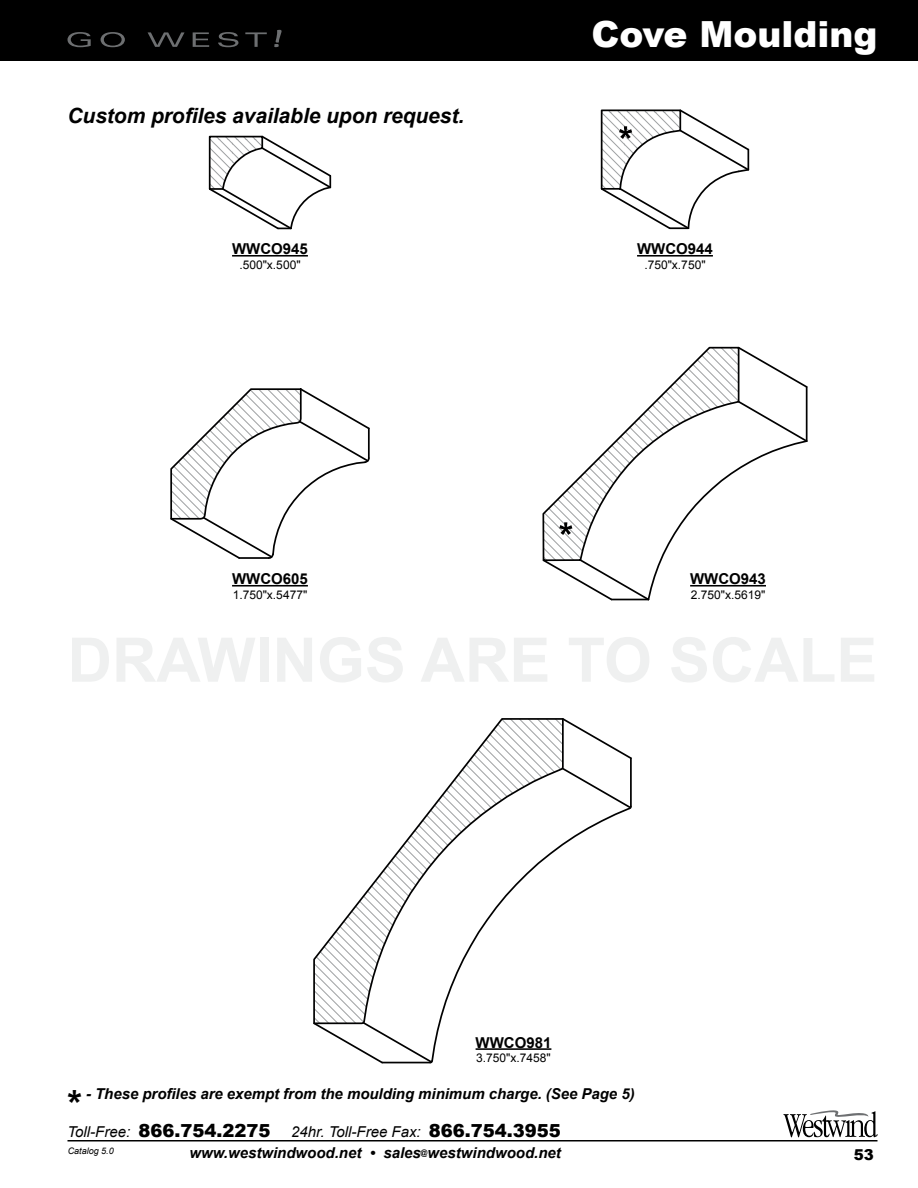
<style>
.page{position:relative;width:918px;height:1188px;background:#fff}
.page>*{position:absolute;margin:0;border:0;box-sizing:border-box;transform-origin:0 0}
.t1{font:700 37.5px "Arial";color:#000}
.t2{font:900 36px "Arial";color:#fff}
.t3{font:italic 700 21px "Arial";letter-spacing:-.005em;color:#000}
.t4{font:900 18px "Arial";color:#000}
.t5{font:italic 700 15px "Arial";letter-spacing:-.005em;color:#000}
.t6{font:700 15px "Arial";color:#000}
.t7{font:italic 15px "Arial";color:#000}
.t8{font:900 15px "Arial";color:#000}
.t9{font:12px "Arial";color:#000}
.t10{font:italic 9px "Arial";color:#000}
.s1{font-weight:400;font-style:italic;font-size:15px}
.s2{font-weight:900;font-style:normal;font-size:18px}
.s3{font-weight:900;font-style:normal;font-size:9px}
</style>
<div class="page">
<div style="left:0;top:0;width:918px;height:61px;background:#000"></div>
<hr style="left:68px;top:1140px;width:810px;height:2px;background:#000">
<svg style="left:783px;top:1110px;width:95px;height:27px"></svg>
<svg style="left:67px;top:32px;width:24px;height:15px"></svg>
<svg style="left:101px;top:32px;width:24px;height:15px"></svg>
<svg style="left:148px;top:32px;width:37px;height:15px"></svg>
<svg style="left:193px;top:32px;width:16px;height:15px"></svg>
<svg style="left:218px;top:32px;width:20px;height:15px"></svg>
<svg style="left:245px;top:32px;width:22px;height:15px"></svg>
<svg style="left:274px;top:30px;width:8px;height:17px"></svg>
<svg style="left:170px;top:388px;width:200px;height:171px"></svg>
<svg style="left:565px;top:719px;width:67px;height:87px"></svg>
<svg style="left:434px;top:806px;width:198px;height:248px"></svg>
<svg style="left:315px;top:1025px;width:119px;height:39px"></svg>
<svg style="left:313px;top:718px;width:252px;height:307px"></svg>
<hr style="left:232px;top:585px;width:76px;height:2px;background:#000">
<svg style="left:208px;top:135px;width:124px;height:95px"></svg>
<hr style="left:232px;top:255px;width:76px;height:2px;background:#000">
<hr style="left:476px;top:1048px;width:75px;height:2px;background:#000">
<hr style="left:637px;top:255px;width:76px;height:2px;background:#000">
<svg style="left:600px;top:109px;width:150px;height:121px"></svg>
<svg style="left:542px;top:346px;width:266px;height:255px"></svg>
<h3 class="t3" style="left:68px;top:102px;width:398px">Custom profiles available upon request.</h3>
<p class="t6" style="left:232px;top:239px;width:77px">WWCO945</p>
<p class="t9" style="left:239px;top:257px;width:63px">.500"x.500"</p>
<p class="t6" style="left:232px;top:569px;width:77px">WWCO605</p>
<p class="t9" style="left:233px;top:586px;width:76px">1.750"x.5477"</p>
<h2 class="t2" style="left:592px;top:8px;width:287px">Cove Moulding</h2>
<p class="t6" style="left:637px;top:239px;width:77px">WWCO944</p>
<p class="t9" style="left:644px;top:257px;width:63px">.750"x.750"</p>
<p class="t6" style="left:690px;top:569px;width:77px">WWCO943</p>
<p class="t9" style="left:691px;top:586px;width:76px">2.750"x.5619"</p>
<p class="t6" style="left:476px;top:1032px;width:77px">WWCO981</p>
<p class="t9" style="left:476px;top:1050px;width:76px">3.750"x.7458"</p>
<h1 class="t1" style="left:68px;top:1079px;width:16px">*</h1>
<p class="t5" style="left:86px;top:1084px;width:550px">- These profiles are exempt from the moulding minimum charge. (See Page 5)</p>
<p class="t4" style="left:68px;top:1118px;width:205px"><span class="s1">Toll-Free:</span> 866.754.2275</p>
<p class="t7" style="left:291px;top:1122px;width:271px">24hr. Toll-Free Fax: <span class="s2">866.754.3955</span></p>
<p class="t10" style="left:68px;top:1145px;width:48px">Catalog 5.0</p>
<p class="t5" style="left:189px;top:1143px;width:373px">www.westwindwood.net • sales<span class="s3">@</span>westwindwood.net</p>
<p class="t8" style="left:854px;top:1144px;width:21px">53</p>
</div>
